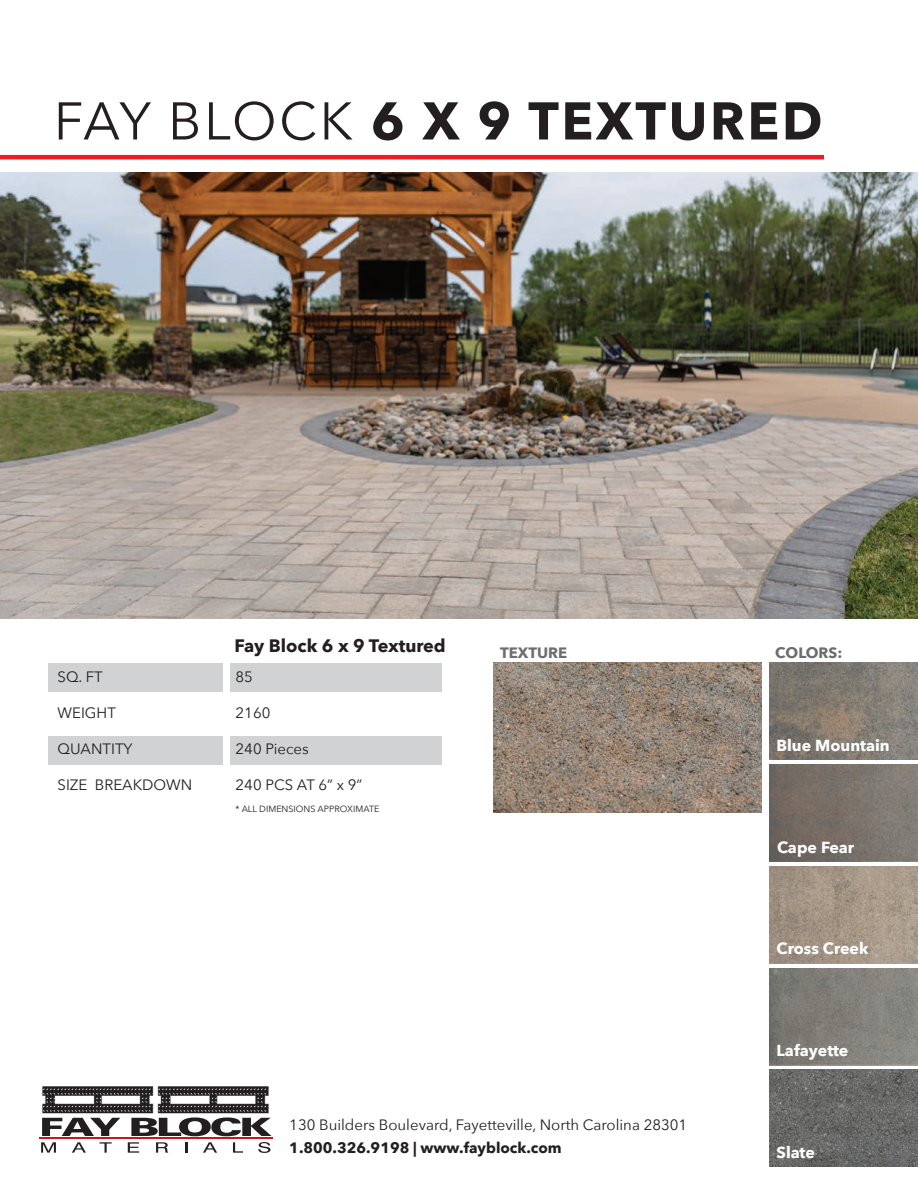
<style>
.page{position:relative;width:918px;height:1188px;background:#fff}
.page>*{position:absolute;margin:0;border:0;box-sizing:border-box;transform-origin:0 0}
.t1{font:700 52.5px "Avenir Next";letter-spacing:.05em;color:#231f20}
.t2{font:700 18px "Avenir Next";color:#231f20}
.t3{font:700 15.9px "Avenir Next";color:#fff}
.t4{font:15px "Avenir Next";color:#231f20}
.t5{font:700 15px "Avenir Next";color:#231f20}
.t6{font:700 15px "Avenir Next";color:#6c6d70}
.t7{font:9px "Avenir Next";color:#231f20}
.s1{font-weight:400}
</style>
<div class="page">
<img style="left:0;top:172px;width:918px;height:447px">
<div style="left:230px;top:664px;width:212px;height:28px;background:#d1d2d4"></div>
<div style="left:230px;top:736px;width:212px;height:28px;background:#d1d2d4"></div>
<div style="left:49px;top:664px;width:174px;height:28px;background:#d1d2d4"></div>
<div style="left:49px;top:736px;width:174px;height:28px;background:#d1d2d4"></div>
<img style="left:770px;top:765px;width:148px;height:97px">
<img style="left:770px;top:866px;width:148px;height:97px">
<hr style="left:0;top:155px;width:824px;height:4px;background:#ee1d23">
<svg style="left:41px;top:1142px;width:15px;height:11px"></svg>
<svg style="left:72px;top:1142px;width:14px;height:11px"></svg>
<svg style="left:100px;top:1142px;width:12px;height:11px"></svg>
<svg style="left:128px;top:1142px;width:11px;height:11px"></svg>
<svg style="left:156px;top:1142px;width:12px;height:11px"></svg>
<svg style="left:185px;top:1142px;width:2px;height:11px"></svg>
<svg style="left:203px;top:1142px;width:14px;height:11px"></svg>
<svg style="left:233px;top:1142px;width:10px;height:11px"></svg>
<svg style="left:258px;top:1142px;width:12px;height:11px"></svg>
<hr style="left:39px;top:1137px;width:233px;height:2px;background:#cd151d">
<svg style="left:42px;top:1086px;width:230px;height:50px"></svg>
<img style="left:770px;top:663px;width:148px;height:97px">
<img style="left:770px;top:968px;width:148px;height:97px">
<img style="left:770px;top:1070px;width:148px;height:97px">
<img style="left:493px;top:663px;width:269px;height:150px">
<h1 class="t1" style="left:54px;top:76px;width:770px"><span class="s1">FAY BLOCK</span> 6 X 9 TEXTURED</h1>
<p class="t4" style="left:58px;top:665px;width:47px">SQ. FT</p>
<p class="t4" style="left:58px;top:701px;width:60px">WEIGHT</p>
<p class="t4" style="left:58px;top:737px;width:76px">QUANTITY</p>
<p class="t4" style="left:58px;top:773px;width:136px">SIZE BREAKDOWN</p>
<p class="t2" style="left:235px;top:630px;width:213px">Fay Block 6 x 9 Textured</p>
<p class="t4" style="left:236px;top:665px;width:19px">85</p>
<p class="t4" style="left:236px;top:701px;width:36px">2160</p>
<p class="t4" style="left:236px;top:737px;width:75px">240 Pieces</p>
<p class="t4" style="left:236px;top:773px;width:128px">240 PCS AT 6” x 9”</p>
<p class="t7" style="left:236px;top:801px;width:146px">* ALL DIMENSIONS APPROXIMATE</p>
<p class="t6" style="left:500px;top:639px;width:69px">TEXTURE</p>
<p class="t4" style="left:289px;top:1112px;width:399px">130 Builders Boulevard, Fayetteville, North Carolina 28301</p>
<p class="t5" style="left:289px;top:1134px;width:274px">1.800.326.9198 | www.fayblock.com</p>
<p class="t6" style="left:775px;top:639px;width:69px">COLORS:</p>
<p class="t3" style="left:777px;top:731px;width:115px">Blue Mountain</p>
<p class="t3" style="left:777px;top:833px;width:79px">Cape Fear</p>
<p class="t3" style="left:777px;top:935px;width:94px">Cross Creek</p>
<p class="t3" style="left:777px;top:1037px;width:73px">Lafayette</p>
<p class="t3" style="left:777px;top:1139px;width:40px">Slate</p>
</div>
